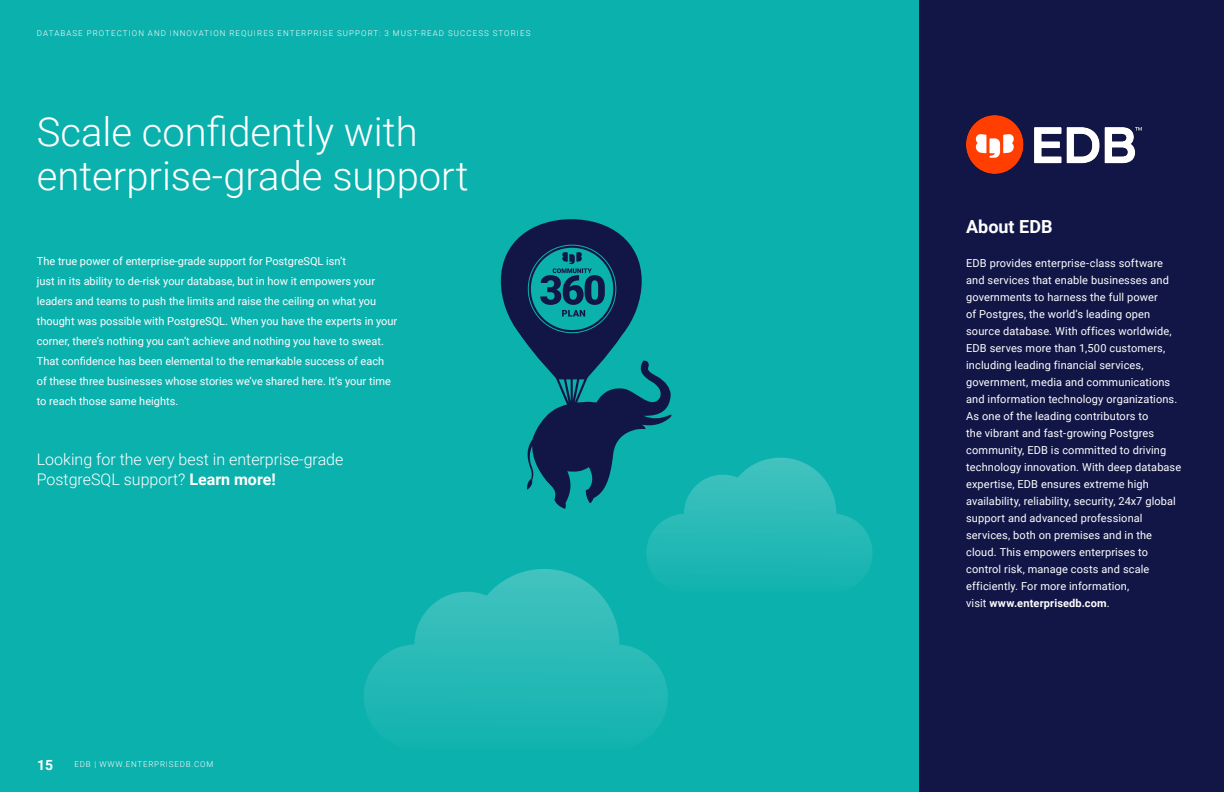
<style>
.page{position:relative;width:1224px;height:792px;background:#fff}
.page>*{position:absolute;margin:0;border:0;box-sizing:border-box;transform-origin:0 0}
.t1{font:300 40px/44px "Roboto";color:#fff}
.t2{font:700 18px "Roboto";color:#fff}
.t3{font:300 16px/20px "Roboto";color:#fff}
.t4{font:700 14px "Roboto";color:#fff}
.t5{font:11px/17px "Roboto";letter-spacing:.01em;color:#fff}
.t6{font:300 8px "Roboto";letter-spacing:.135em;color:#fff}
.t7{font:300 8px "Roboto";letter-spacing:.1em;color:#fff}
.s1{font-weight:700}
</style>
<div class="page">
<div style="left:918px;top:0;width:306px;height:792px;background:#121646"></div>
<img style="left:966px;top:116px;width:176px;height:58px">
<div style="left:0;top:0;width:918px;height:792px;background:#0bb1ad"></div>
<svg style="left:501px;top:219px;width:170px;height:279px"></svg>
<img style="left:364px;top:498px;width:304px;height:236px">
<img style="left:639px;top:405px;width:234px;height:240px">
<p class="t6" style="left:37px;top:28px;width:495px">DATABASE PROTECTION AND INNOVATION REQUIRES ENTERPRISE SUPPORT: 3 MUST-READ SUCCESS STORIES</p>
<h1 class="t1" style="left:37px;top:109px;width:433px">Scale confidently with enterprise-grade support</h1>
<p class="t5" style="left:37px;top:251px;width:362px;line-height:20px">The true power of enterprise-grade support for PostgreSQL isn’t<br>just in its ability to de-risk your database, but in how it empowers your leaders and teams to push the limits and raise the ceiling on what you thought was possible with PostgreSQL. When you have the experts in your corner, there’s nothing you can’t achieve and nothing you have to sweat.<br>That confidence has been elemental to the remarkable success of each<br>of these three businesses whose stories we’ve shared here. It’s your time to reach those same heights.</p>
<h3 class="t3" style="left:37px;top:449px;width:308px">Looking for the very best in enterprise-grade<br>PostgreSQL support? <span class="s1">Learn more!</span></h3>
<p class="t4" style="left:37px;top:755px;width:18px">15</p>
<p class="t7" style="left:74px;top:759px;width:140px">EDB | WWW.ENTERPRISEDB.COM</p>
<h2 class="t2" style="left:966px;top:214px;width:88px">About EDB</h2>
<p class="t5" style="left:966px;top:254px;width:217px">EDB provides enterprise-class software and services that enable businesses and governments to harness the full power<br>of Postgres, the world’s leading open source database. With offices worldwide, EDB serves more than 1,500 customers, including leading financial services, government, media and communications and information technology organizations.<br>As one of the leading contributors to<br>the vibrant and fast-growing Postgres community, EDB is committed to driving technology innovation. With deep database expertise, EDB ensures extreme high availability, reliability, security, 24x7 global support and advanced professional services, both on premises and in the cloud. This empowers enterprises to control risk, manage costs and scale efficiently. For more information,<br>visit <span class="s1">www.enterprisedb.com</span>.</p>
</div>
